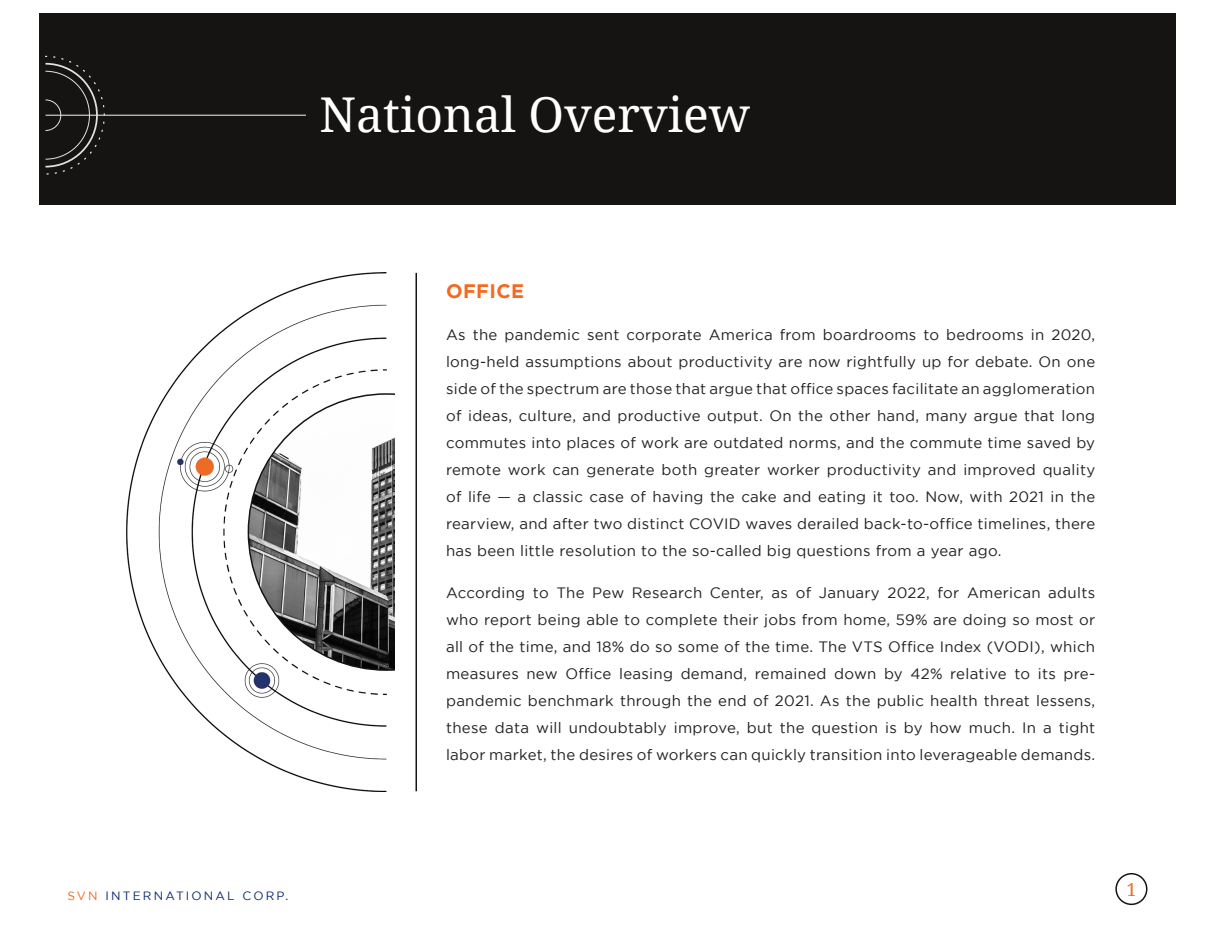
<style>
.page{position:relative;width:1215px;height:945px;background:#fff}
.page>*{position:absolute;margin:0;border:0;box-sizing:border-box;transform-origin:0 0}
.chapter_heads{font:48px "Noto Serif";color:#fff}
.Ebook_intro{font:700 19.5px "Gotham";letter-spacing:.02em;color:#f36a21}
.t1{font:18px "Noto Serif";color:#f26b26}
.Ebook_intro-2{font:15px/27px "Gotham";letter-spacing:.02em;color:#231f20;text-align:justify}
.Ebook_subtitle{font:12px "Gotham";letter-spacing:.18em;color:#09286d}
.s1{color:#f36a21}
</style>
<div class="page">
<img style="left:248px;top:394px;width:277px;height:276px;border-radius:138px">
<div style="left:395px;top:264px;width:144px;height:536px;background:#fff"></div>
<img style="left:127px;top:273px;width:259px;height:518px">
<hr style="left:416px;top:273px;width:1px;height:518px;background:#151413">
<div style="left:1115px;top:873px;width:32px;height:32px;border:2px solid #151413;border-radius:50%"></div>
<div style="left:39px;top:13px;width:1137px;height:192px;background:#151413"></div>
<hr style="left:45px;top:115px;width:261px;height:1px;background:#f0f1f1">
<svg style="left:45px;top:55px;width:61px;height:120px"></svg>
<p class="chapter_heads" style="left:320px;top:81px;width:432px">National Overview</p>
<p class="Ebook_subtitle" style="left:68px;top:889px;width:222px"><span class="s1">SVN</span> INTERNATIONAL CORP.</p>
<p class="Ebook_intro" style="left:446px;top:280px;width:80px">OFFICE</p>
<p class="Ebook_intro-2" style="left:446px;top:321px;width:651px">As the pandemic sent corporate America from boardrooms to bedrooms in 2020, long-held assumptions about productivity are now rightfully up for debate. On one side of the spectrum are those that argue that office spaces facilitate an agglomeration of ideas, culture, and productive output. On the other hand, many argue that long commutes into places of work are outdated norms, and the commute time saved by remote work can generate both greater worker productivity and improved quality of life — a classic case of having the cake and eating it too. Now, with 2021 in the rearview, and after two distinct COVID waves derailed back-to-office timelines, there has been little resolution to the so-called big questions from a year ago.</p>
<p class="Ebook_intro-2" style="left:446px;top:579px;width:651px">According to The Pew Research Center, as of January 2022, for American adults who report being able to complete their jobs from home, 59% are doing so most or all of the time, and 18% do so some of the time. The VTS Office Index (VODI), which measures new Office leasing demand, remained down by 42% relative to its pre&shy;pandemic benchmark through the end of 2021. As the public health threat lessens, these data will undoubtably improve, but the question is by how much. In a tight labor market, the desires of workers can quickly transition into leverageable demands.</p>
<p class="t1" style="left:1126px;top:877px;width:12px">1</p>
</div>
